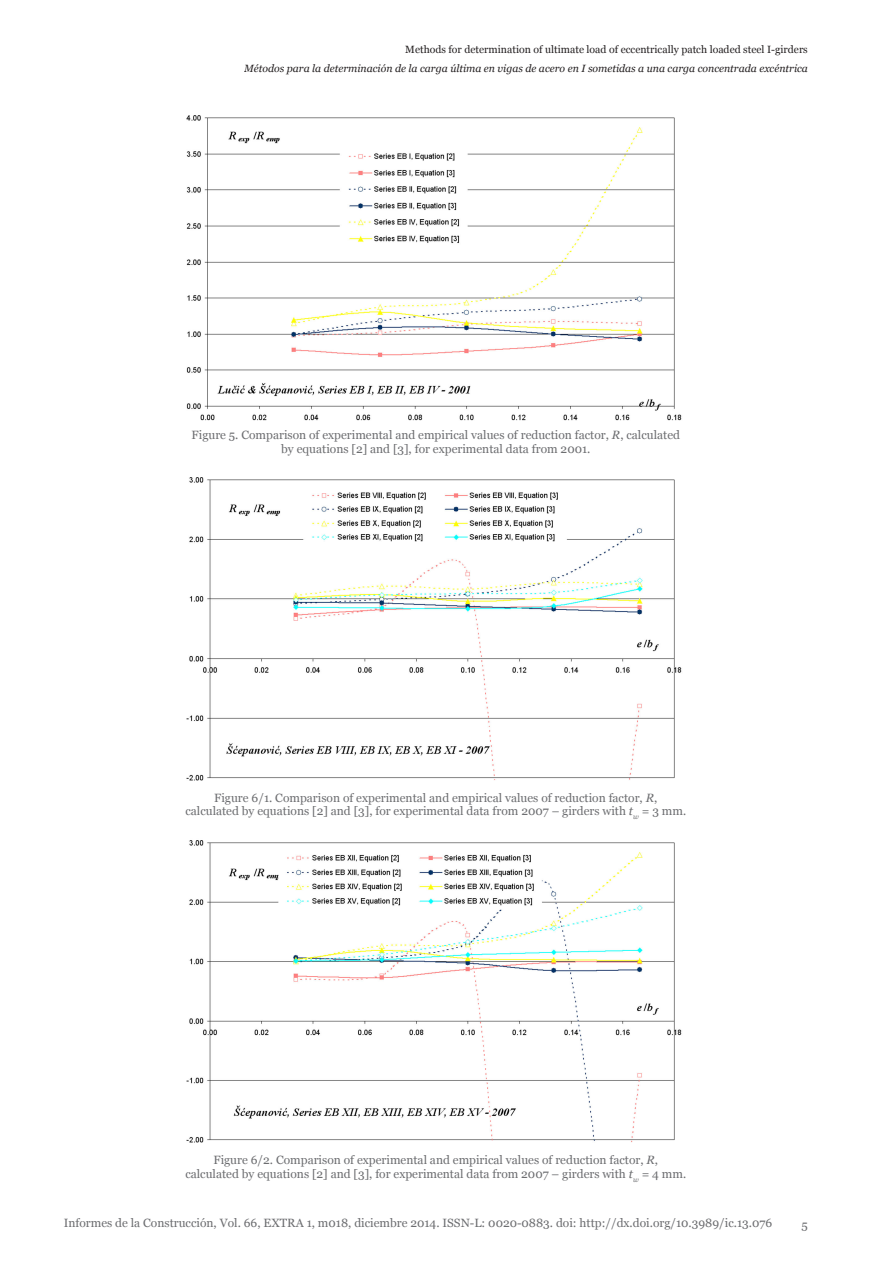
<style>
.page{position:relative;width:893px;height:1263px;background:#fff}
.page>*{position:absolute;margin:0;border:0;box-sizing:border-box;transform-origin:0 0}
.t1{font:12px/13.5px "Georgia";color:#6c6d70;text-align:center}
.t2{font:italic 10.5px "Georgia";color:#231f20}
.t3{font:10.5px "Georgia";color:#231f20}
.s1{font-style:italic}
</style>
<div class="page">
<img style="left:186px;top:477px;width:496px;height:304px">
<img style="left:186px;top:840px;width:496px;height:303px">
<img style="left:186px;top:115px;width:496px;height:306px">
<p class="t3" style="left:405px;top:43px;width:404px">Methods for determination of ultimate load of eccentrically patch loaded steel I-girders</p>
<p class="t2" style="left:244px;top:63px;width:565px">Métodos para la determinación de la carga última en vigas de acero en I sometidas a una carga concentrada excéntrica</p>
<p class="t1" style="left:192px;top:429px;width:490px">Figure 5. Comparison of experimental and empirical values of reduction factor, <span class="s1">R</span>, calculated by equations [2] and [3], for experimental data from 2001.</p>
<p class="t1" style="left:185px;top:791px;width:502px">Figure 6/1. Comparison of experimental and empirical values of reduction factor, <span class="s1">R</span>,<br>calculated by equations [2] and [3], for experimental data from 2007 – girders with <span class="s1">t</span><sub>w</sub> = 3 mm<span class="s1">.</span></p>
<p class="t1" style="left:185px;top:1153px;width:502px">Figure 6/2. Comparison of experimental and empirical values of reduction factor, <span class="s1">R</span>, calculated by equations [2] and [3], for experimental data from 2007 – girders with <span class="s1">t</span><sub>w</sub> = 4 mm<span class="s1">.</span></p>
<p class="t1" style="left:64px;top:1216px;width:710px">Informes de la Construcción, Vol. 66, EXTRA 1, m018, diciembre 2014. ISSN-L: 0020-0883. doi: http://dx.doi.org/10.3989/ic.13.076</p>
<p class="t1" style="left:802px;top:1218px;width:8px">5</p>
</div>
